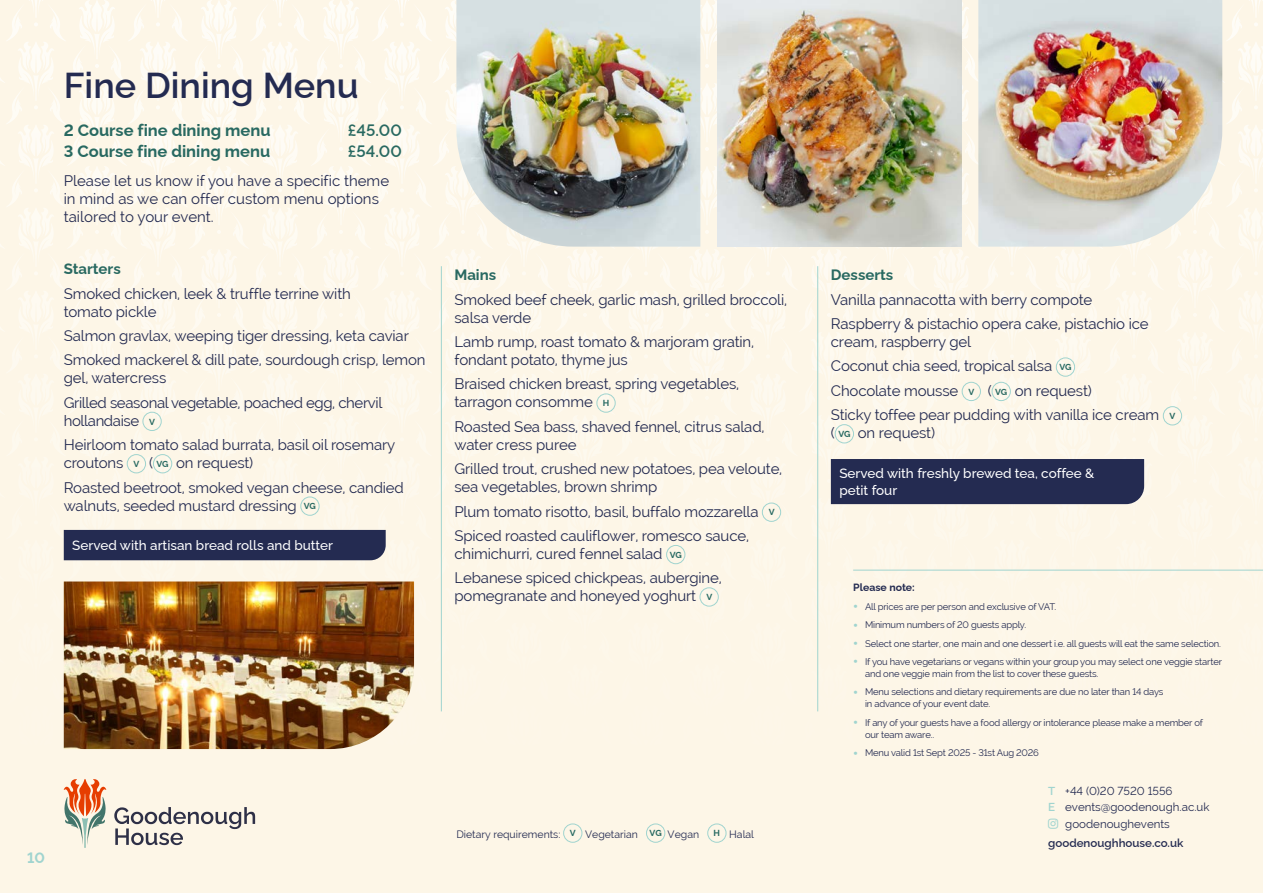
<style>
.page{position:relative;width:1263px;height:893px;background:#fdf6e7}
.page>*{position:absolute;margin:0;border:0;box-sizing:border-box;transform-origin:0 0}
.t1{font:600 36px "Raleway";color:#242b51}
.t2{font:700 16.5px "Raleway";color:#286961}
.t3{font:600 16.5px "Raleway";color:#286961}
.t4{font:15px/18px "Raleway";letter-spacing:-.01em;color:#242b51}
.t5{font:700 15px "Raleway";color:#286961}
.t6{font:700 15px "Raleway";color:#a0d4cf}
.t7{font:500 13.5px/16.5px "Raleway";color:#fff}
.t8{font:11.55px "Raleway";color:#242b51}
.t9{font:600 11.55px "Raleway";color:#242b51}
.t10{font:10.5px "Raleway";color:#242b51}
.t11{font:700 10.5px "Raleway";color:#242b51}
.t12{font:9.45px/12px "Raleway";letter-spacing:-.02em;color:#242b51}
.s1{font-weight:700;font-size:8.7px;color:#286961}
.s2{font-weight:900;font-size:13.5px;color:#a0d4cf}
.s3{font-weight:600;color:#a0d4cf}
</style>
<div class="page">
<div style="left:64px;top:530px;width:322px;height:30px;background:#242b51"></div>
<div style="left:142px;top:412px;width:20px;height:19px;border:1px solid #a0d4cf;border-radius:50%"></div>
<div style="left:127px;top:454px;width:19px;height:19px;border:1px solid #a0d4cf;border-radius:50%"></div>
<div style="left:153px;top:454px;width:19px;height:19px;border:1px solid #a0d4cf;border-radius:50%"></div>
<div style="left:300px;top:496px;width:20px;height:20px;border:1px solid #a0d4cf;border-radius:50%"></div>
<div style="left:596px;top:393px;width:20px;height:20px;border:1px solid #a0d4cf;border-radius:50%"></div>
<div style="left:762px;top:503px;width:19px;height:19px;border:1px solid #a0d4cf;border-radius:50%"></div>
<div style="left:666px;top:545px;width:19px;height:19px;border:1px solid #a0d4cf;border-radius:50%"></div>
<div style="left:699px;top:587px;width:20px;height:20px;border:1px solid #a0d4cf;border-radius:50%"></div>
<hr style="left:441px;top:266px;width:1px;height:445px;background:#a0d4cf">
<hr style="left:817px;top:266px;width:1px;height:445px;background:#a0d4cf">
<img style="left:456px;top:0;width:244px;height:247px">
<img style="left:64px;top:581px;width:350px;height:168px">
<img style="left:717px;top:0;width:244px;height:247px">
<img style="left:978px;top:0;width:244px;height:247px">
<hr style="left:853px;top:570px;width:410px;height:1px;background:#a0d4cf">
<div style="left:831px;top:459px;width:313px;height:45px;background:#242b51"></div>
<div style="left:1056px;top:357px;width:19px;height:20px;border:1px solid #a0d4cf;border-radius:50%"></div>
<div style="left:962px;top:382px;width:19px;height:19px;border:1px solid #a0d4cf;border-radius:50%"></div>
<div style="left:991px;top:382px;width:20px;height:19px;border:1px solid #a0d4cf;border-radius:50%"></div>
<div style="left:1163px;top:406px;width:19px;height:19px;border:1px solid #a0d4cf;border-radius:50%"></div>
<div style="left:835px;top:424px;width:19px;height:19px;border:1px solid #a0d4cf;border-radius:50%"></div>
<svg style="left:114px;top:807px;width:141px;height:38px"></svg>
<svg style="left:64px;top:779px;width:42px;height:69px"></svg>
<div style="left:563px;top:823px;width:19px;height:20px;border:1px solid #a0d4cf;border-radius:50%"></div>
<div style="left:646px;top:823px;width:19px;height:20px;border:1px solid #a0d4cf;border-radius:50%"></div>
<div style="left:707px;top:823px;width:19px;height:20px;border:1px solid #a0d4cf;border-radius:50%"></div>
<h1 class="t1" style="left:64px;top:57px;width:296px">Fine Dining Menu</h1>
<p class="t2" style="left:64px;top:118px;width:208px">2 Course fine dining menu</p>
<p class="t3" style="left:348px;top:118px;width:55px">£45.00</p>
<p class="t2" style="left:64px;top:139px;width:208px">3 Course fine dining menu</p>
<p class="t3" style="left:348px;top:139px;width:56px">£54.00</p>
<p class="t4" style="left:64px;top:172px;width:327px">Please let us know if you have a specific theme in mind as we can offer custom menu options tailored to your event.</p>
<p class="t5" style="left:64px;top:257px;width:59px">Starters</p>
<p class="t4" style="left:64px;top:284px;width:289px">Smoked chicken, leek &amp; truffle terrine with tomato pickle</p>
<p class="t4" style="left:64px;top:323px;width:363px;line-height:24.3px">Salmon gravlax, weeping tiger dressing, keta caviar<br>Smoked mackerel &amp; dill pate, sourdough crisp, lemon</p>
<p class="t4" style="left:64px;top:366px;width:320px;line-height:24.3px">gel, watercress<br>Grilled seasonal vegetable, poached egg, chervil</p>
<p class="t4" style="left:64px;top:408px;width:333px;line-height:24.5px">hollandaise <span class="s1">V<br></span>Heirloom tomato salad burrata, basil oil rosemary</p>
<p class="t4" style="left:64px;top:451px;width:342px;line-height:24.3px">croutons <span class="s1">V</span> ( <span class="s1">VG</span> on request)<br>Roasted beetroot, smoked vegan cheese, candied</p>
<p class="t4" style="left:64px;top:496px;width:254px">walnuts, seeded mustard dressing <span class="s1">VG</span></p>
<p class="t7" style="left:72px;top:536px;width:262px">Served with artisan bread rolls and butter</p>
<p class="t5" style="left:454px;top:263px;width:43px">Mains</p>
<p class="t4" style="left:454px;top:290px;width:334px">Smoked beef cheek, garlic mash, grilled broccoli, salsa verde</p>
<p class="t4" style="left:454px;top:333px;width:301px">Lamb rump, roast tomato &amp; marjoram gratin, fondant potato, thyme jus</p>
<p class="t4" style="left:454px;top:375px;width:286px">Braised chicken breast, spring vegetables, tarragon consomme <span class="s1">H</span></p>
<p class="t4" style="left:454px;top:417px;width:312px">Roasted Sea bass, shaved fennel, citrus salad, water cress puree</p>
<p class="t4" style="left:454px;top:460px;width:329px">Grilled trout, crushed new potatoes, pea veloute, sea vegetables, brown shrimp</p>
<p class="t4" style="left:454px;top:499px;width:322px;line-height:24.5px">Plum tomato risotto, basil, buffalo mozzarella <span class="s1">V<br></span>Spiced roasted cauliflower, romesco sauce,</p>
<p class="t4" style="left:454px;top:541px;width:269px;line-height:24.5px">chimichurri, cured fennel salad <span class="s1">VG<br></span>Lebanese spiced chickpeas, aubergine,</p>
<p class="t4" style="left:454px;top:587px;width:259px">pomegranate and honeyed yoghurt <span class="s1">V</span></p>
<p class="t6" style="left:27px;top:846px;width:19px">10</p>
<p class="t10" style="left:456px;top:828px;width:244px">Dietary requirements: <span class="s1">V</span> Vegetarian <span class="s1">VG</span> Vegan</p>
<p class="t10" style="left:714px;top:828px;width:42px"><span class="s1">H</span> Halal</p>
<p class="t5" style="left:831px;top:263px;width:64px">Desserts</p>
<p class="t4" style="left:831px;top:287px;width:319px;line-height:24.3px">Vanilla pannacotta with berry compote<br>Raspberry &amp; pistachio opera cake, pistachio ice</p>
<p class="t4" style="left:831px;top:329px;width:346px;line-height:24.5px">cream, raspberry gel<br>Coconut chia seed, tropical salsa <span class="s1">VG<br></span>Chocolate mousse <span class="s1">V</span> ( <span class="s1">VG</span> on request)<br>Sticky toffee pear pudding with vanilla ice cream <span class="s1">V</span></p>
<p class="t4" style="left:831px;top:424px;width:106px">( <span class="s1">VG</span> on request)</p>
<p class="t7" style="left:839px;top:464px;width:256px">Served with freshly brewed tea, coffee &amp; petit four</p>
<p class="t11" style="left:853px;top:579px;width:63px">Please note:</p>
<p class="t12" style="left:853px;top:600px;width:205px"><span class="s2">•</span> All prices are per person and exclusive of VAT.</p>
<p class="t12" style="left:853px;top:619px;width:174px"><span class="s2">•</span> Minimum numbers of 20 guests apply.</p>
<p class="t12" style="left:853px;top:637px;width:369px"><span class="s2">•</span> Select one starter, one main and one dessert i.e. all guests will eat the same selection.</p>
<p class="t12" style="left:865px;top:655px;width:358px;text-indent:-12px"><span class="s2">•</span> If you have vegetarians or vegans within your group you may select one veggie starter and one veggie main from the list to cover these guests.</p>
<p class="t12" style="left:865px;top:686px;width:300px;text-indent:-12px"><span class="s2">•</span> Menu selections and dietary requirements are due no later than 14 days in advance of your event date.</p>
<p class="t12" style="left:865px;top:716px;width:339px;text-indent:-12px"><span class="s2">•</span> If any of your guests have a food allergy or intolerance please make a member of our team aware..</p>
<p class="t12" style="left:853px;top:747px;width:187px"><span class="s2">•</span> Menu valid 1st Sept 2025 - 31st Aug 2026</p>
<p class="t8" style="left:1048px;top:784px;width:126px"><span class="s3">T</span> +44 (0)20 7520 1556</p>
<p class="t8" style="left:1048px;top:800px;width:163px"><span class="s3">E</span> events@goodenough.ac.uk</p>
<p class="t8" style="left:1065px;top:817px;width:106px">goodenoughevents</p>
<p class="t9" style="left:1048px;top:834px;width:137px">goodenoughhouse.co.uk</p>
</div>
